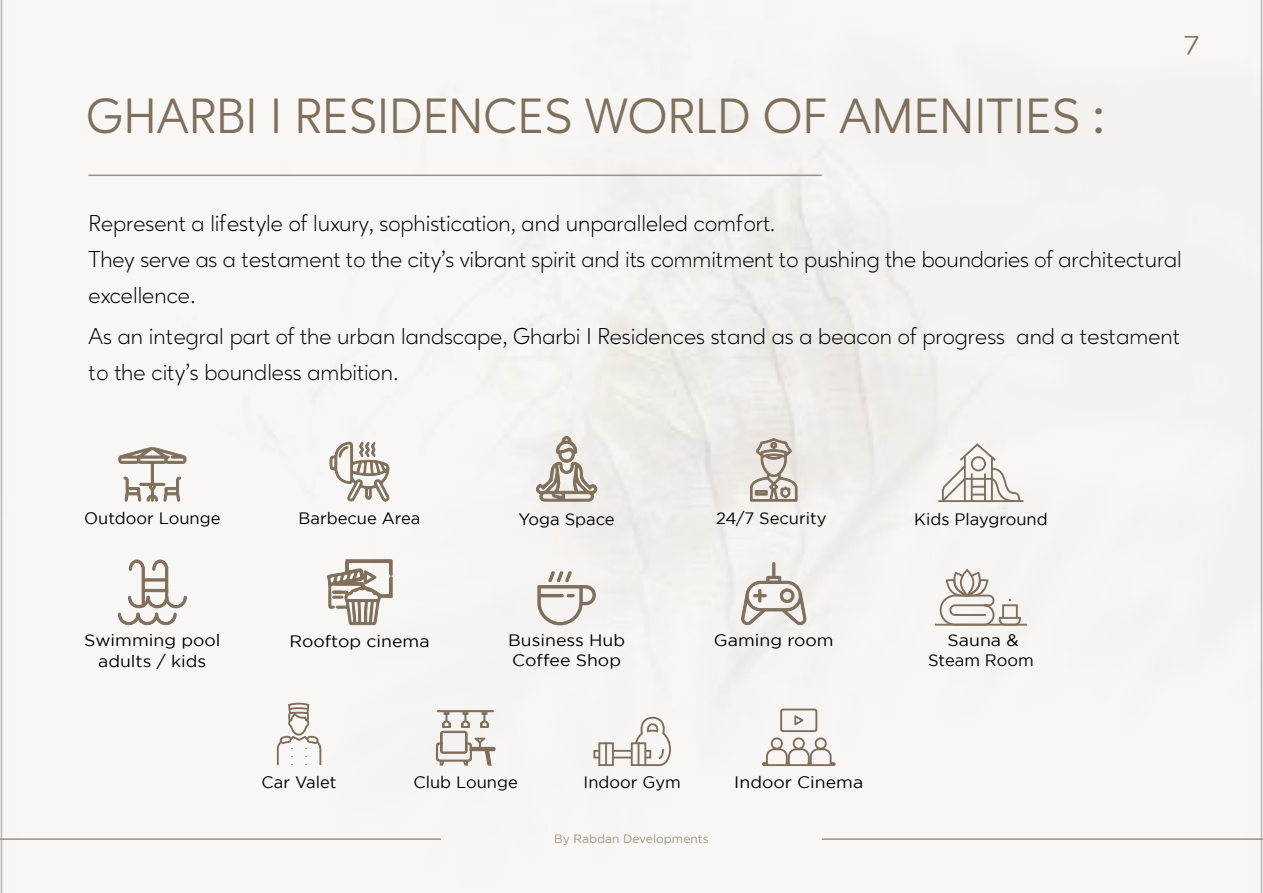
<style>
.page{position:relative;width:1263px;height:893px;background:#fff}
.page>*{position:absolute;margin:0;border:0;box-sizing:border-box;transform-origin:0 0}
.t1{font:45px "Qartella";color:#7f6f5b}
.t2{font:25.5px "Qartella";color:#7f6f5b}
.t3{font:300 21px/36px "Qartella";color:#000}
.t4{font:16.5px/19.8px "Gotham";color:#000;text-align:center;scale:1.07 1}
.t5{font:16.5px "Gotham";color:#000}
.t6{font:12px "Gotham";color:#a0917d}
</style>
<div class="page">
<img style="left:0;top:0;width:1263px;height:893px">
<svg style="left:327px;top:559px;width:66px;height:66px"></svg>
<hr style="left:935px;top:624px;width:92px;height:2px;background:#7f6f5b">
<svg style="left:741px;top:575px;width:66px;height:51px"></svg>
<div style="left:772px;top:562px;width:3px;height:16px;background:#7f6f5b;border:1px solid #7f6f5b"></div>
<svg style="left:537px;top:570px;width:60px;height:56px"></svg>
<svg style="left:118px;top:559px;width:69px;height:66px"></svg>
<div style="left:142px;top:579px;width:25px;height:2px;border:1px solid #7f6f5b"></div>
<div style="left:142px;top:589px;width:26px;height:3px;border:1px solid #7f6f5b"></div>
<svg style="left:750px;top:438px;width:47px;height:64px;background:#c5bdb3"></svg>
<svg style="left:330px;top:441px;width:61px;height:81px"></svg>
<hr style="left:938px;top:500px;width:85px;height:2px;background:#7f6f5b">
<svg style="left:939px;top:437px;width:83px;height:190px"></svg>
<svg style="left:535px;top:436px;width:62px;height:66px;background:#ccc5bd"></svg>
<svg style="left:118px;top:447px;width:69px;height:91px"></svg>
<svg style="left:276px;top:703px;width:46px;height:64px"></svg>
<svg style="left:435px;top:710px;width:62px;height:57px"></svg>
<svg style="left:613px;top:716px;width:59px;height:51px"></svg>
<div style="left:631px;top:742px;width:8px;height:24px;border:2px solid #7f6e5a"></div>
<div style="left:598px;top:742px;width:9px;height:24px;border:2px solid #7f6e5a"></div>
<div style="left:593px;top:750px;width:7px;height:8px;border:2px solid #7f6e5a"></div>
<div style="left:605px;top:742px;width:9px;height:24px;border:2px solid #7f6e5a"></div>
<svg style="left:761px;top:708px;width:75px;height:59px"></svg>
<hr style="left:0;top:838px;width:441px;height:2px;background:#a0917d">
<hr style="left:822px;top:838px;width:441px;height:2px;background:#a0917d">
<hr style="left:88px;top:175px;width:734px;height:1px;background:#a0917d">
<h1 class="t1" style="left:86px;top:89px;width:1020px">GHARBI I RESIDENCES WORLD OF AMENITIES :</h1>
<p class="t3" style="left:89px;top:205px;width:689px">Represent a lifestyle of luxury, sophistication, and unparalleled comfort.</p>
<p class="t2" style="left:1183px;top:29px;width:18px">7</p>
<p class="t3" style="left:89px;top:241px;width:1095px">They serve as a testament to the city’s vibrant spirit and its commitment to pushing the boundaries of architectural excellence.</p>
<p class="t3" style="left:89px;top:319px;width:1092px">As an integral part of the urban landscape, Gharbi I Residences stand as a beacon of progress and a testament to the city’s boundless ambition.</p>
<p class="t5" style="left:84px;top:509px;width:138px">Outdoor Lounge</p>
<p class="t5" style="left:299px;top:509px;width:123px">Barbecue Area</p>
<p class="t5" style="left:519px;top:510px;width:98px">Yoga Space</p>
<p class="t5" style="left:716px;top:509px;width:112px">24/7 Security</p>
<p class="t5" style="left:914px;top:510px;width:135px">Kids Playground</p>
<p class="t4" style="left:84px;top:630px;width:129px;line-height:21.1px">Swimming pool adults / kids</p>
<p class="t4" style="left:508px;top:630px;width:111px">Business Hub</p>
<p class="t4" style="left:714px;top:630px;width:113px">Gaming room</p>
<p class="t4" style="left:512px;top:650px;width:103px">Coffee Shop</p>
<p class="t4" style="left:289px;top:630px;width:133px">Rooftop cinema</p>
<p class="t4" style="left:928px;top:630px;width:100px">Sauna &amp;<br>Steam Room</p>
<p class="t5" style="left:262px;top:773px;width:76px">Car Valet</p>
<p class="t5" style="left:413px;top:773px;width:106px">Club Lounge</p>
<p class="t5" style="left:584px;top:773px;width:99px">Indoor Gym</p>
<p class="t4" style="left:734px;top:772px;width:122px">Indoor Cinema</p>
<p class="t6" style="left:554px;top:832px;width:156px">By Rabdan Developments</p>
</div>
